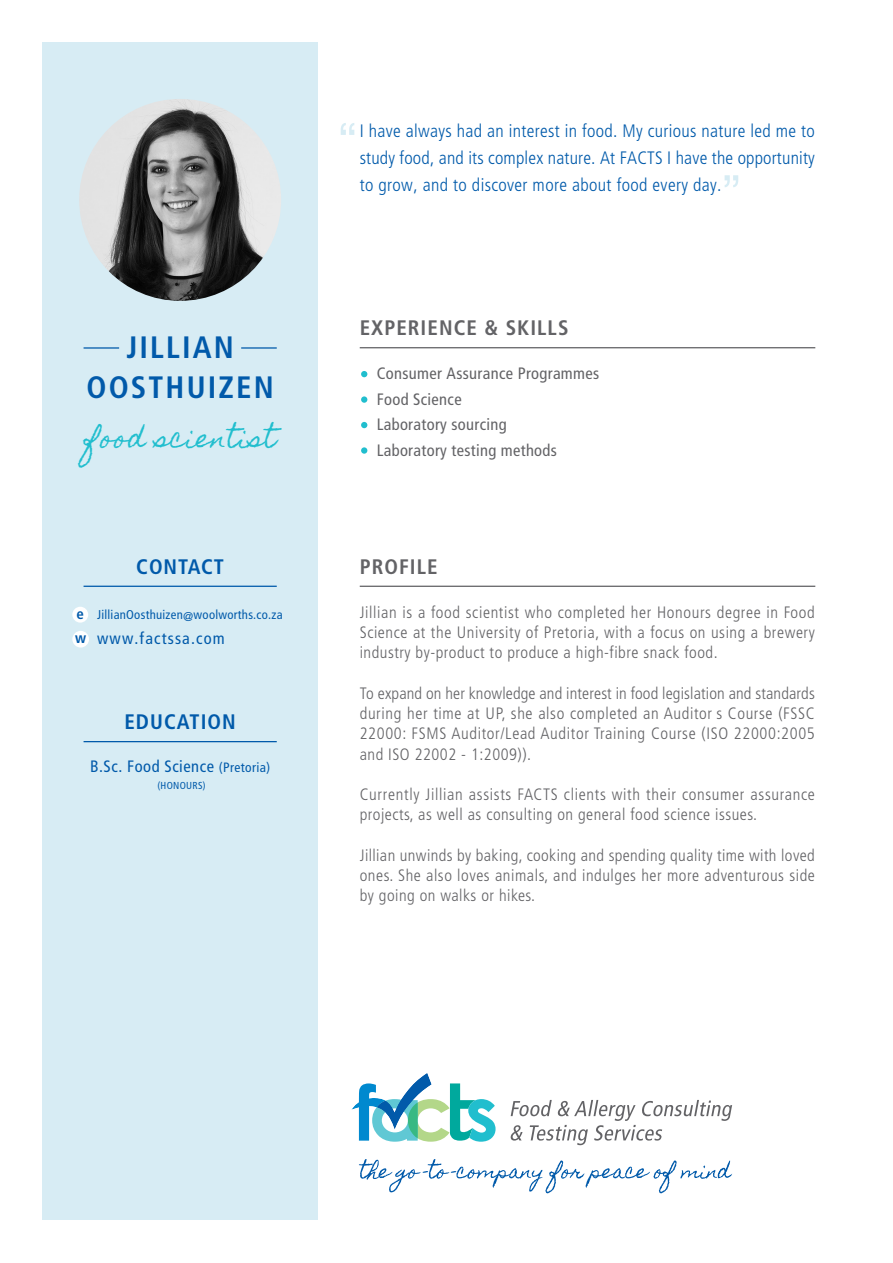
<style>
.page{position:relative;width:893px;height:1263px;background:#fff}
.page>*{position:absolute;margin:0;border:0;box-sizing:border-box;transform-origin:0 0}
.t1{font:700 condensed 30.9px/39.9px "Frutiger";letter-spacing:.07em;color:#015aaa;text-align:center}
.t2{font:24.75px "Homemade Apple";letter-spacing:.03em;color:#21bece}
.t3{font:700 condensed 21px "Frutiger";letter-spacing:.05em;color:#636366}
.t4{font:700 condensed 21px "Frutiger";letter-spacing:.05em;color:#015aaa}
.t5{font:300 condensed 18px/27px "Frutiger";letter-spacing:.02em;color:#015aaa;text-align:justify}
.t6{font:300 condensed 16.5px/20.2px "Frutiger";letter-spacing:.03em;color:#636366;text-align:justify}
.t7{font:condensed 16.5px "Frutiger";letter-spacing:.02em;color:#636366}
.t8{font:condensed 16.5px "Frutiger";letter-spacing:.03em;color:#015aaa}
.t9{font:condensed 16.5px "Frutiger";letter-spacing:.07em;color:#015aaa}
.t10{font:700 condensed 14.85px/24.9px "Frutiger";color:#015aaa}
.t11{font:condensed 12.75px "Frutiger";letter-spacing:.02em;color:#015aaa}
.t12{font:condensed 10.2px "Frutiger";letter-spacing:.03em;color:#015aaa}
.s1{font-size:13.5px}
.s2{color:#fff}
</style>
<div class="page">
<div style="left:43px;top:43px;width:275px;height:1177px;background:#d7ecf4"></div>
<hr style="left:84px;top:586px;width:193px;height:1px;background:#015aaa">
<svg style="left:341px;top:123px;width:13px;height:12px"></svg>
<svg style="left:724px;top:175px;width:14px;height:12px"></svg>
<hr style="left:360px;top:347px;width:455px;height:1px;background:#636366">
<hr style="left:360px;top:586px;width:455px;height:1px;background:#636366">
<svg style="left:361px;top:371px;width:6px;height:6px"></svg>
<div style="left:361px;top:396px;width:6px;height:7px;background:#21bece;border-radius:50%"></div>
<svg style="left:361px;top:422px;width:6px;height:6px"></svg>
<hr style="left:241px;top:347px;width:36px;height:2px;background:#015aaa">
<hr style="left:84px;top:347px;width:35px;height:2px;background:#015aaa">
<img style="left:79px;top:99px;width:202px;height:202px;border-radius:50%">
<svg style="left:359px;top:1159px;width:373px;height:34px"></svg>
<svg style="left:510px;top:1100px;width:222px;height:45px"></svg>
<svg style="left:351px;top:1073px;width:144px;height:69px"></svg>
<div style="left:361px;top:447px;width:6px;height:7px;background:#21bece;border-radius:50%"></div>
<hr style="left:84px;top:741px;width:193px;height:1px;background:#015aaa">
<div style="left:72px;top:607px;width:16px;height:16px;background:#fff;border-radius:50%"></div>
<div style="left:72px;top:631px;width:17px;height:17px;background:#fff;border-radius:50%"></div>
<h1 class="t1" style="left:87px;top:330px;width:189px">JILLIAN<br>OOSTHUIZEN</h1>
<h2 class="t2" style="left:85px;top:424px;width:192px">food scientist</h2>
<p class="t4" style="left:136px;top:558px;width:89px">CONTACT</p>
<p class="t10" style="left:75px;top:602px;width:13px">e w</p>
<p class="t11" style="left:97px;top:610px;width:187px">JillianOosthuizen@woolworths.co.za</p>
<p class="t9" style="left:97px;top:632px;width:129px">www.factssa.com</p>
<p class="t4" style="left:124px;top:713px;width:113px">EDUCATION</p>
<p class="t8" style="left:90px;top:759px;width:182px">B.Sc. Food Science <span class="s1">(Pretoria)</span></p>
<p class="t12" style="left:157px;top:782px;width:50px">(HONOURS)</p>
<p class="t5" style="left:360px;top:119px;width:457px">I have always had an interest in food. My curious nature led me to study food, and its complex nature. At FACTS I have the opportunity to grow, and to discover more about food every day.</p>
<p class="t3" style="left:360px;top:319px;width:210px">EXPERIENCE &amp; SKILLS</p>
<p class="t7" style="left:360px;top:367px;width:241px"><span class="s2">•</span> Consumer Assurance Programmes</p>
<p class="t7" style="left:360px;top:392px;width:103px"><span class="s2">•</span> Food Science</p>
<p class="t7" style="left:360px;top:418px;width:148px"><span class="s2">•</span> Laboratory sourcing</p>
<p class="t7" style="left:360px;top:443px;width:199px"><span class="s2">•</span> Laboratory testing methods</p>
<p class="t3" style="left:360px;top:558px;width:79px">PROFILE</p>
<p class="t6" style="left:360px;top:603px;width:457px">Jillian is a food scientist who completed her Honours degree in Food Science at the University of Pretoria, with a focus on using a brewery industry by-product to produce a high-fibre snack food.</p>
<p class="t6" style="left:360px;top:684px;width:457px">To expand on her knowledge and interest in food legislation and standards during her time at UP, she also completed an Auditor s Course (FSSC 22000: FSMS Auditor/Lead Auditor Training Course (ISO 22000:2005 and ISO 22002 - 1:2009)).</p>
<p class="t6" style="left:360px;top:786px;width:457px">Currently Jillian assists FACTS clients with their consumer assurance projects, as well as consulting on general food science issues.</p>
<p class="t6" style="left:360px;top:846px;width:457px">Jillian unwinds by baking, cooking and spending quality time with loved ones. She also loves animals, and indulges her more adventurous side by going on walks or hikes.</p>
</div>
